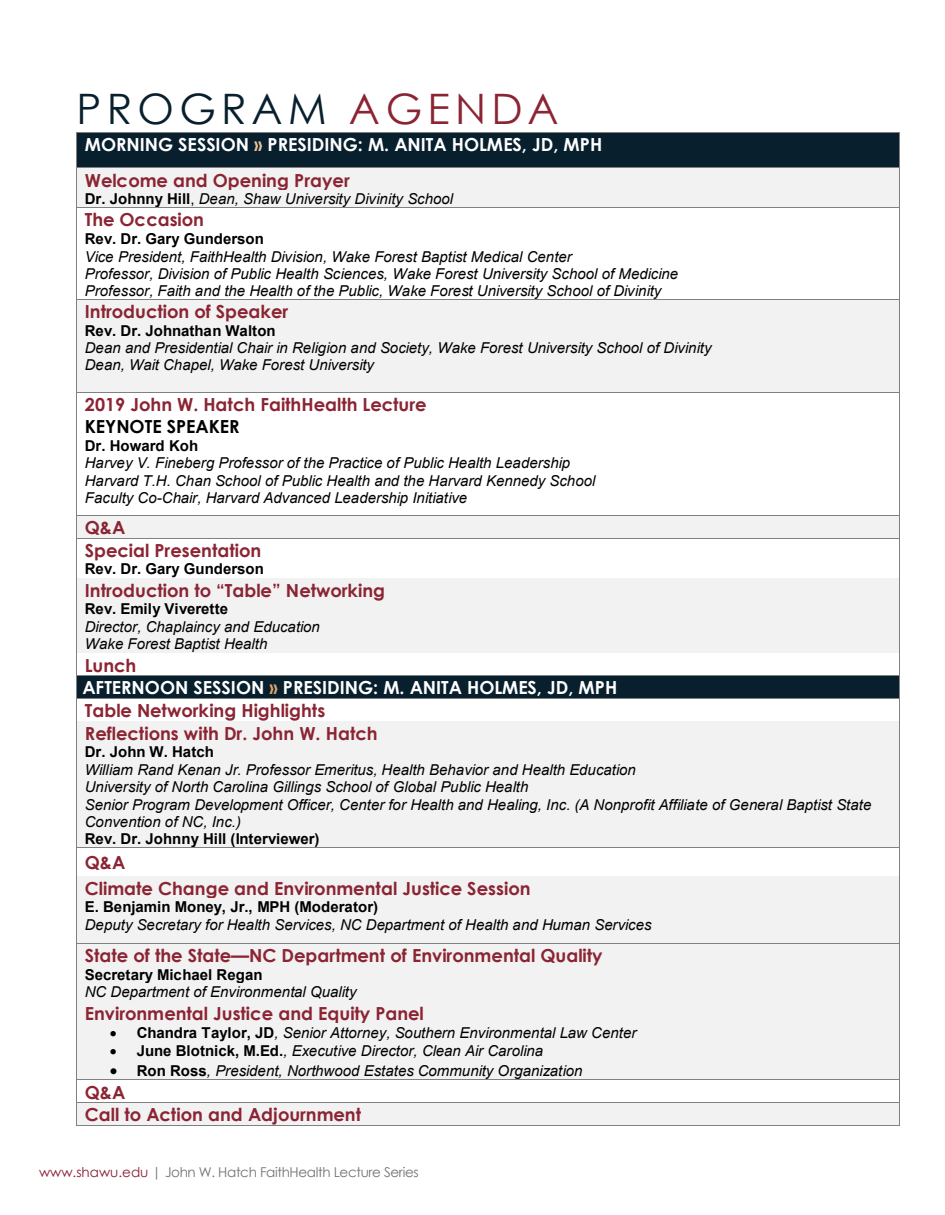
<style>
.page{position:relative;width:945px;height:1215px;background:#fff}
.page>*{position:absolute;margin:0;border:0;box-sizing:border-box;transform-origin:0 0}
.t1{font:42px "Century Gothic";letter-spacing:.12em;color:#081f2d}
.t2{font:700 18px/22.8px "Century Gothic";color:#8b2433}
.t3{font:700 18px/35.1px "Century Gothic";color:#fff}
.t4{font:italic 15px/17.4px "Arial";letter-spacing:.005em;color:#000}
.t5{font:700 15px "Arial";letter-spacing:.005em;color:#000}
.t6{font:13.5px "Century Gothic";letter-spacing:-.025em;color:#717275}
.s1{color:#8b2433}
.s2{color:#eac59b}
.s3{font-weight:700;font-style:normal}
.s4{font-style:normal}
.s5{color:#000}
.s6{color:#fff}
.s7{color:#e0a86a}
.s8{color:#881d33}
</style>
<div class="page">
<div style="left:85px;top:133px;width:807px;height:35px;background:#081f2d"></div>
<hr style="left:77px;top:133px;width:823px;height:1px;background:#081f2d">
<hr style="left:76px;top:133px;width:1px;height:35px;background:#808080">
<hr style="left:900px;top:133px;width:1px;height:35px;background:#808080">
<div style="left:85px;top:168px;width:807px;height:22px;background:#f2f2f2"></div>
<div style="left:85px;top:190px;width:807px;height:18px;background:#f2f2f2"></div>
<hr style="left:77px;top:168px;width:823px;height:1px;background:#f2f2f2">
<hr style="left:76px;top:169px;width:1px;height:39px;background:#808080">
<hr style="left:900px;top:169px;width:1px;height:39px;background:#808080">
<hr style="left:77px;top:208px;width:823px;height:1px;background:#808080">
<hr style="left:76px;top:208px;width:1px;height:91px;background:#808080">
<hr style="left:900px;top:208px;width:1px;height:91px;background:#808080">
<div style="left:85px;top:300px;width:807px;height:22px;background:#f2f2f2"></div>
<div style="left:85px;top:322px;width:807px;height:18px;background:#f2f2f2"></div>
<div style="left:85px;top:340px;width:807px;height:17px;background:#f2f2f2"></div>
<div style="left:85px;top:357px;width:807px;height:17px;background:#f2f2f2"></div>
<div style="left:85px;top:374px;width:807px;height:18px;background:#f2f2f2"></div>
<hr style="left:77px;top:299px;width:823px;height:1px;background:#808080">
<hr style="left:77px;top:300px;width:823px;height:1px;background:#f2f2f2">
<hr style="left:76px;top:300px;width:1px;height:92px;background:#808080">
<hr style="left:900px;top:300px;width:1px;height:92px;background:#808080">
<hr style="left:77px;top:392px;width:823px;height:1px;background:#808080">
<hr style="left:76px;top:393px;width:1px;height:122px;background:#808080">
<hr style="left:900px;top:393px;width:1px;height:122px;background:#808080">
<div style="left:85px;top:516px;width:807px;height:22px;background:#f2f2f2"></div>
<hr style="left:77px;top:515px;width:823px;height:1px;background:#808080">
<hr style="left:77px;top:516px;width:823px;height:1px;background:#f2f2f2">
<svg style="left:76px;top:515px;width:1px;height:24px"></svg>
<hr style="left:77px;top:538px;width:823px;height:1px;background:#808080">
<hr style="left:76px;top:539px;width:1px;height:39px;background:#808080">
<hr style="left:900px;top:539px;width:1px;height:39px;background:#808080">
<div style="left:85px;top:579px;width:807px;height:22px;background:#f2f2f2"></div>
<div style="left:85px;top:601px;width:807px;height:17px;background:#f2f2f2"></div>
<div style="left:85px;top:618px;width:807px;height:17px;background:#f2f2f2"></div>
<div style="left:85px;top:635px;width:807px;height:18px;background:#f2f2f2"></div>
<hr style="left:77px;top:578px;width:823px;height:1px;background:#808080">
<hr style="left:77px;top:579px;width:823px;height:1px;background:#f2f2f2">
<hr style="left:76px;top:579px;width:1px;height:74px;background:#808080">
<hr style="left:900px;top:579px;width:1px;height:74px;background:#808080">
<div style="left:85px;top:676px;width:807px;height:22px;background:#081f2d"></div>
<hr style="left:77px;top:676px;width:823px;height:1px;background:#081f2d">
<hr style="left:77px;top:698px;width:823px;height:1px;background:#808080">
<div style="left:85px;top:722px;width:807px;height:22px;background:#f2f2f2"></div>
<div style="left:85px;top:744px;width:807px;height:17px;background:#f2f2f2"></div>
<div style="left:85px;top:761px;width:807px;height:17px;background:#f2f2f2"></div>
<div style="left:85px;top:778px;width:807px;height:18px;background:#f2f2f2"></div>
<div style="left:85px;top:796px;width:807px;height:17px;background:#f2f2f2"></div>
<div style="left:85px;top:813px;width:807px;height:17px;background:#f2f2f2"></div>
<div style="left:85px;top:830px;width:807px;height:17px;background:#f2f2f2"></div>
<svg style="left:76px;top:653px;width:1px;height:69px"></svg>
<hr style="left:77px;top:721px;width:823px;height:1px;background:#808080">
<hr style="left:77px;top:722px;width:823px;height:1px;background:#f2f2f2">
<hr style="left:76px;top:722px;width:1px;height:125px;background:#808080">
<hr style="left:900px;top:722px;width:1px;height:125px;background:#808080">
<hr style="left:77px;top:847px;width:823px;height:1px;background:#808080">
<div style="left:77px;top:877px;width:823px;height:66px;background:#f2f2f2"></div>
<svg style="left:76px;top:847px;width:1px;height:30px"></svg>
<hr style="left:77px;top:876px;width:823px;height:1px;background:#808080">
<hr style="left:76px;top:877px;width:1px;height:66px;background:#808080">
<hr style="left:900px;top:877px;width:1px;height:66px;background:#808080">
<div style="left:85px;top:944px;width:807px;height:22px;background:#f2f2f2"></div>
<div style="left:85px;top:966px;width:807px;height:17px;background:#f2f2f2"></div>
<div style="left:85px;top:983px;width:807px;height:18px;background:#f2f2f2"></div>
<hr style="left:77px;top:943px;width:823px;height:1px;background:#808080">
<hr style="left:77px;top:944px;width:823px;height:1px;background:#f2f2f2">
<hr style="left:76px;top:944px;width:1px;height:57px;background:#808080">
<hr style="left:900px;top:944px;width:1px;height:57px;background:#808080">
<div style="left:85px;top:1001px;width:807px;height:23px;background:#f2f2f2"></div>
<div style="left:85px;top:1024px;width:807px;height:18px;background:#f2f2f2"></div>
<div style="left:85px;top:1042px;width:807px;height:18px;background:#f2f2f2"></div>
<div style="left:85px;top:1060px;width:807px;height:20px;background:#f2f2f2"></div>
<hr style="left:77px;top:1001px;width:823px;height:1px;background:#f2f2f2">
<hr style="left:76px;top:1002px;width:1px;height:78px;background:#808080">
<hr style="left:900px;top:1002px;width:1px;height:78px;background:#808080">
<hr style="left:77px;top:1080px;width:823px;height:1px;background:#808080">
<div style="left:85px;top:1103px;width:807px;height:22px;background:#f2f2f2"></div>
<hr style="left:77px;top:1102px;width:823px;height:1px;background:#808080">
<hr style="left:77px;top:1103px;width:823px;height:1px;background:#f2f2f2">
<svg style="left:76px;top:1080px;width:1px;height:46px"></svg>
<hr style="left:77px;top:1126px;width:823px;height:1px;background:#808080">
<p class="t1" style="left:76px;top:79px;width:483px">PROGRAM <span class="s1">AGENDA</span></p>
<p class="t3" style="left:85px;top:127px;width:519px">MORNING SESSION <span class="s2">»</span> PRESIDING: M. ANITA HOLMES, JD, MPH<br><span class="s1">Welcome and Opening Prayer</span></p>
<p class="t4" style="left:85px;top:190px;width:370px"><span class="s3">Dr. Johnny Hill</span><span class="s4">,</span> Dean, Shaw University Divinity School</p>
<p class="t2" style="left:85px;top:208px;width:121px">The Occasion</p>
<p class="t4" style="left:85px;top:230px;width:595px"><span class="s3">Rev. Dr. Gary Gunderson<br></span>Vice President, FaithHealth Division, Wake Forest Baptist Medical Center<br>Professor, Division of Public Health Sciences, Wake Forest University School of Medicine Professor, Faith and the Health of the Public, Wake Forest University School of Divinity</p>
<p class="t2" style="left:85px;top:300px;width:205px">Introduction of Speaker</p>
<p class="t4" style="left:85px;top:322px;width:628px"><span class="s3">Rev. Dr. Johnathan Walton<br></span>Dean and Presidential Chair in Religion and Society, Wake Forest University School of Divinity<br>Dean, Wait Chapel, Wake Forest University</p>
<p class="t2" style="left:85px;top:393px;width:343px;line-height:22.2px">2019 John W. Hatch FaithHealth Lecture<br><span class="s5">KEYNOTE SPEAKER</span></p>
<p class="t4" style="left:85px;top:437px;width:512px"><span class="s3">Dr. Howard Koh<br></span>Harvey V. Fineberg Professor of the Practice of Public Health Leadership Harvard T.H. Chan School of Public Health and the Harvard Kennedy School Faculty Co-Chair, Harvard Advanced Leadership Initiative</p>
<p class="t2" style="left:85px;top:516px;width:178px">Q&amp;A<br>Special Presentation</p>
<p class="t5" style="left:85px;top:559px;width:181px">Rev. Dr. Gary Gunderson</p>
<p class="t2" style="left:85px;top:578px;width:302px">Introduction to “Table” Networking</p>
<p class="t4" style="left:85px;top:601px;width:237px"><span class="s3">Rev. Emily Viverette<br></span>Director, Chaplaincy and Education<br>Wake Forest Baptist Health</p>
<p class="t2" style="left:82px;top:653px;width:536px">Lunch<br><span class="s6">AFTERNOON SESSION</span> <span class="s7">»</span> <span class="s6">PRESIDING: M. ANITA HOLMES, JD, MPH<br></span>Table Networking Highlights<br>Reflections with Dr. John W. Hatch</p>
<p class="t4" style="left:85px;top:744px;width:788px"><span class="s3">Dr. John W. Hatch<br></span>William Rand Kenan Jr. Professor Emeritus, Health Behavior and Health Education<br>University of North Carolina Gillings School of Global Public Health<br>Senior Program Development Officer, Center for Health and Healing, Inc. (A Nonprofit Affiliate of General Baptist State Convention of NC, Inc.)<br><span class="s3">Rev. Dr. Johnny Hill (Interviewer)</span></p>
<p class="t2" style="left:85px;top:849px;width:447px;line-height:25.8px">Q&amp;A<br>Climate Change and Environmental Justice Session</p>
<p class="t4" style="left:85px;top:899px;width:568px"><span class="s3">E. Benjamin Money, Jr., MPH (Moderator)<br></span>Deputy Secretary for Health Services, NC Department of Health and Human Services</p>
<p class="t2" style="left:85px;top:944px;width:519px">State of the State—NC Department of Environmental Quality</p>
<p class="t4" style="left:85px;top:966px;width:273px"><span class="s3">Secretary Michael Regan<br></span>NC Department of Environmental Quality</p>
<p class="t2" style="left:85px;top:1001px;width:341px">Environmental Justice and Equity Panel</p>
<p class="t4" style="left:110px;top:1025px;width:528px">• <span class="s3">Chandra Taylor, JD</span>, Senior Attorney, Southern Environmental Law Center</p>
<p class="t4" style="left:110px;top:1043px;width:435px">• <span class="s3">June Blotnick, M.Ed.</span>, Executive Director, Clean Air Carolina</p>
<p class="t4" style="left:110px;top:1062px;width:474px">• <span class="s3">Ron Ross</span>, President, Northwood Estates Community Organization</p>
<p class="t2" style="left:85px;top:1080px;width:278px">Q&amp;A<br>Call to Action and Adjournment</p>
<p class="t6" style="left:39px;top:1162px;width:381px"><span class="s8">www.shawu.edu</span> | John W. Hatch FaithHealth Lecture Series</p>
</div>
